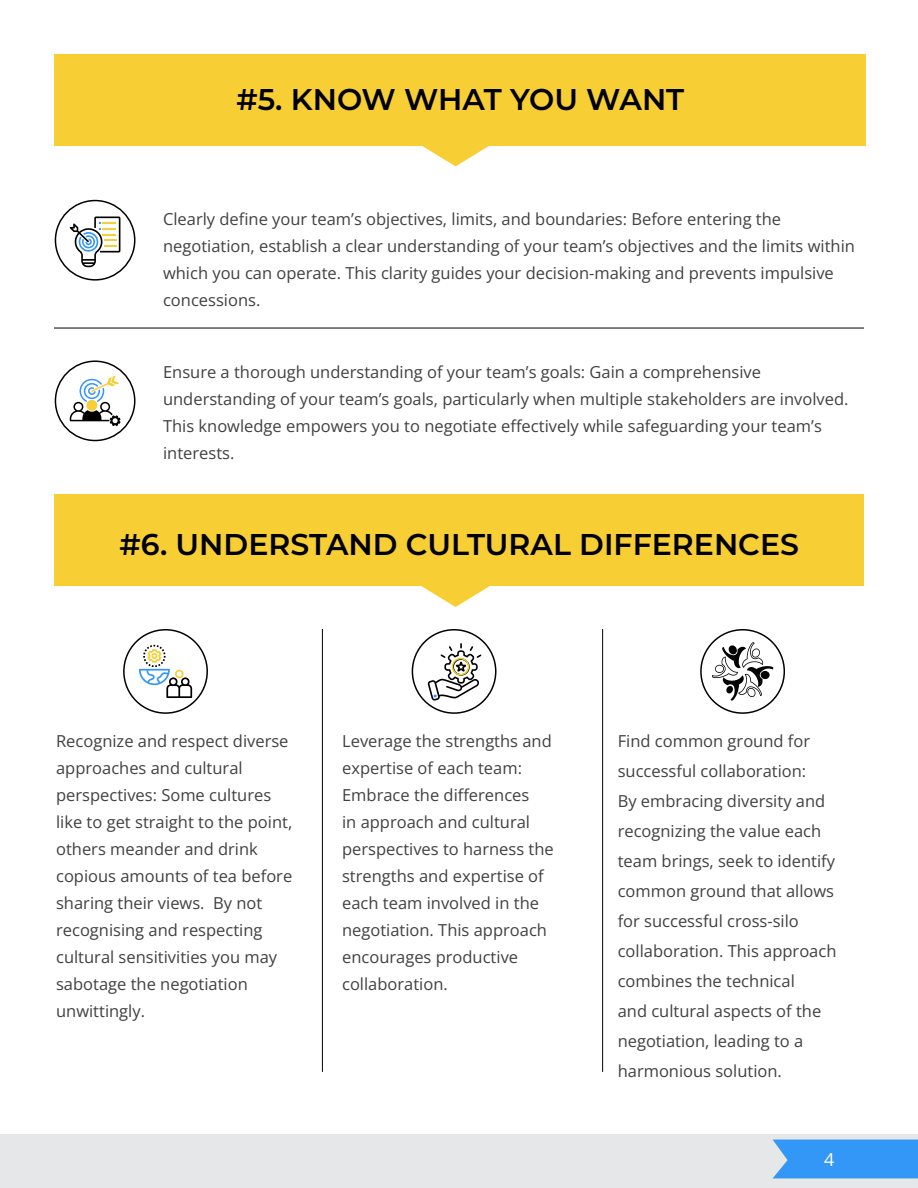
<style>
.page{position:relative;width:918px;height:1188px;background:#fff}
.page>*{position:absolute;margin:0;border:0;box-sizing:border-box;transform-origin:0 0}
.t1{font:600 30px "Montserrat";color:#000}
.t2{font:18px "Open Sans Regular 400 100";color:#fff}
.t3{font:16.5px/27px "Open Sans Regular 400 100";color:#414042}
</style>
<div class="page">
<div style="left:55px;top:495px;width:809px;height:91px;background:#f7ce34"></div>
<svg style="left:421px;top:586px;width:69px;height:21px"></svg>
<div style="left:55px;top:54px;width:811px;height:91px;background:#f7ce34"></div>
<svg style="left:421px;top:145px;width:69px;height:21px"></svg>
<div style="left:0;top:1134px;width:918px;height:54px;background:#e6e7e8"></div>
<div style="left:773px;top:1140px;width:145px;height:38px;background:#3397f7"></div>
<hr style="left:322px;top:629px;width:1px;height:443px;background:#000">
<hr style="left:54px;top:328px;width:810px;height:1px;background:#000">
<hr style="left:602px;top:629px;width:1px;height:443px;background:#000">
<div style="left:123px;top:629px;width:85px;height:85px;border:2px solid #000;border-radius:50%"></div>
<div style="left:412px;top:629px;width:85px;height:85px;border:2px solid #000;border-radius:50%"></div>
<div style="left:700px;top:629px;width:85px;height:85px;border:2px solid #000;border-radius:50%"></div>
<div style="left:55px;top:360px;width:80px;height:81px;border:2px solid #000;border-radius:50%"></div>
<div style="left:55px;top:200px;width:80px;height:81px;border:2px solid #000;border-radius:50%"></div>
<svg style="left:70px;top:217px;width:50px;height:50px"></svg>
<svg style="left:70px;top:375px;width:51px;height:51px"></svg>
<svg style="left:139px;top:645px;width:53px;height:53px"></svg>
<svg style="left:427px;top:643px;width:54px;height:58px"></svg>
<svg style="left:712px;top:642px;width:61px;height:59px"></svg>
<h1 class="t1" style="left:236px;top:79px;width:449px">#5. KNOW WHAT YOU WANT</h1>
<p class="t3" style="left:163px;top:205px;width:693px">Clearly define your team’s objectives, limits, and boundaries: Before entering the negotiation, establish a clear understanding of your team’s objectives and the limits within which you can operate. This clarity guides your decision-making and prevents impulsive concessions.</p>
<p class="t3" style="left:163px;top:358px;width:687px">Ensure a thorough understanding of your team’s goals: Gain a comprehensive understanding of your team’s goals, particularly when multiple stakeholders are involved.<br>This knowledge empowers you to negotiate effectively while safeguarding your team’s interests.</p>
<h1 class="t1" style="left:120px;top:524px;width:681px">#6. UNDERSTAND CULTURAL DIFFERENCES</h1>
<p class="t3" style="left:56px;top:727px;width:238px">Recognize and respect diverse approaches and cultural perspectives: Some cultures like to get straight to the point, others meander and drink copious amounts of tea before sharing their views. By not recognising and respecting cultural sensitivities you may sabotage the negotiation unwittingly.</p>
<p class="t3" style="left:342px;top:727px;width:213px">Leverage the strengths and expertise of each team:<br>Embrace the differences<br>in approach and cultural perspectives to harness the strengths and expertise of each team involved in the negotiation. This approach encourages productive collaboration.</p>
<p class="t3" style="left:618px;top:725px;width:220px;line-height:30px">Find common ground for successful collaboration:<br>By embracing diversity and recognizing the value each team brings, seek to identify common ground that allows for successful cross-silo collaboration. This approach combines the technical<br>and cultural aspects of the negotiation, leading to a harmonious solution.</p>
<p class="t2" style="left:824px;top:1147px;width:12px">4</p>
</div>
